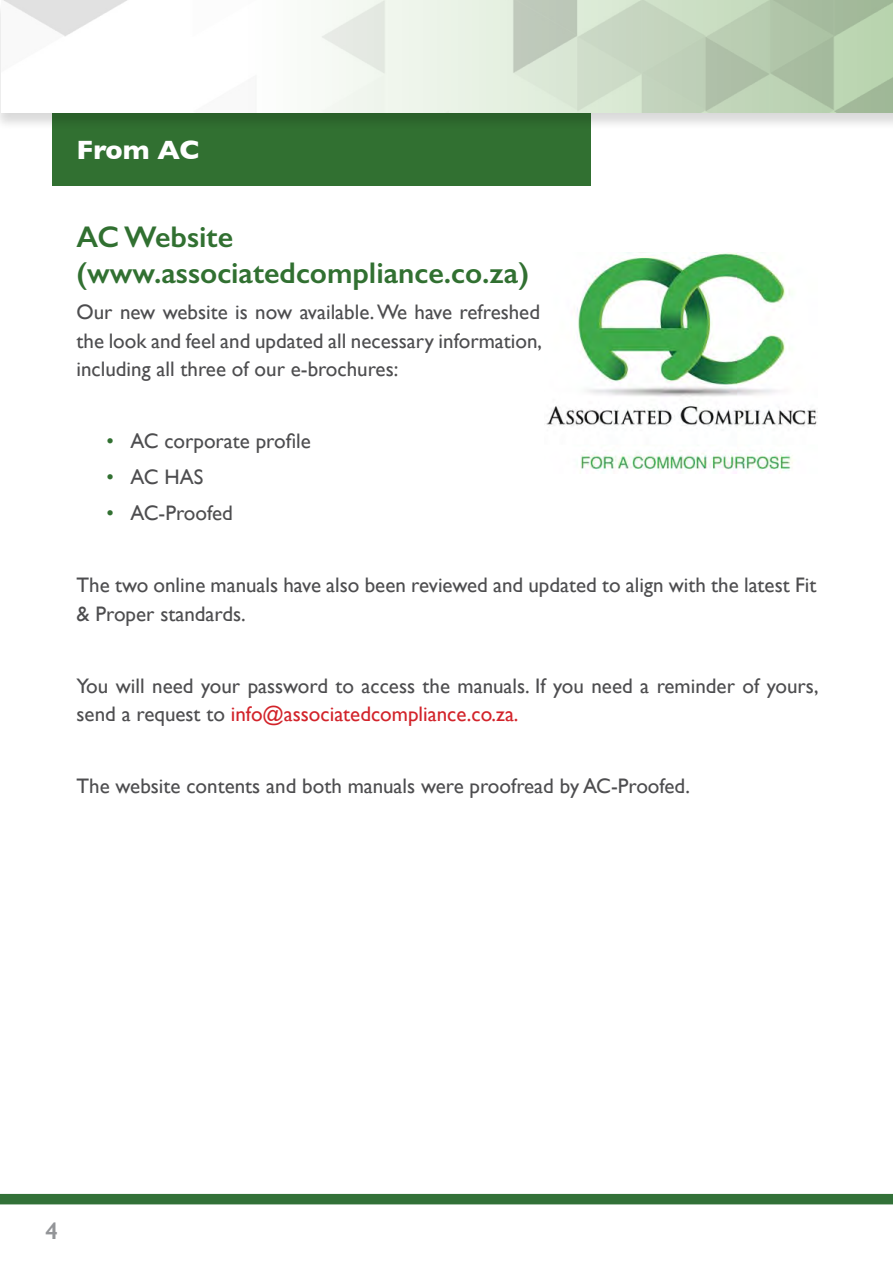
<style>
.page{position:relative;width:893px;height:1263px;background:#fff}
.page>*{position:absolute;margin:0;border:0;box-sizing:border-box;transform-origin:0 0}
.t1{font:600 30px/36px "Gill Sans";color:#317031}
.t2{font:700 27px "Gill Sans";letter-spacing:-.005em;color:#fff}
.t3{font:600 24px "Gill Sans";color:#939598}
.t4{font:21px/28.5px "Gill Sans";color:#4d4d4f}
.s1{color:#317031}
.s2{color:#d2232a}
</style>
<div class="page">
<div style="left:0;top:1194px;width:893px;height:10px;background:#327138"></div>
<div style="left:0;top:0;width:893px;height:131px;background:#000;opacity:.3"></div>
<svg style="left:2px;top:0;width:891px;height:113px"></svg>
<div style="left:52px;top:113px;width:539px;height:73px;background:#317031"></div>
<img style="left:546px;top:253px;width:271px;height:221px">
<p class="t2" style="left:77px;top:129px;width:125px">From AC</p>
<h1 class="t1" style="left:77px;top:219px;width:454px">AC Website (www.associatedcompliance.co.za)</h1>
<p class="t4" style="left:77px;top:298px;width:467px;text-align:justify">Our new website is now available. We have refreshed the look and feel and updated all necessary information, including all three of our e-brochures:</p>
<p class="t4" style="left:107px;top:427px;width:206px"><span class="s1">•</span> AC corporate profile</p>
<p class="t4" style="left:107px;top:463px;width:98px"><span class="s1">•</span> AC HAS</p>
<p class="t4" style="left:107px;top:499px;width:128px"><span class="s1">•</span> AC-Proofed</p>
<p class="t4" style="left:77px;top:571px;width:741px">The two online manuals have also been reviewed and updated to align with the latest Fit &amp; Proper standards.</p>
<p class="t4" style="left:77px;top:671px;width:744px">You will need your password to access the manuals. If you need a reminder of yours, send a request to <span class="s2">info@associatedcompliance.co.za.</span></p>
<p class="t4" style="left:77px;top:772px;width:615px">The website contents and both manuals were proofread by AC-Proofed.</p>
<p class="t3" style="left:45px;top:1216px;width:14px">4</p>
</div>
